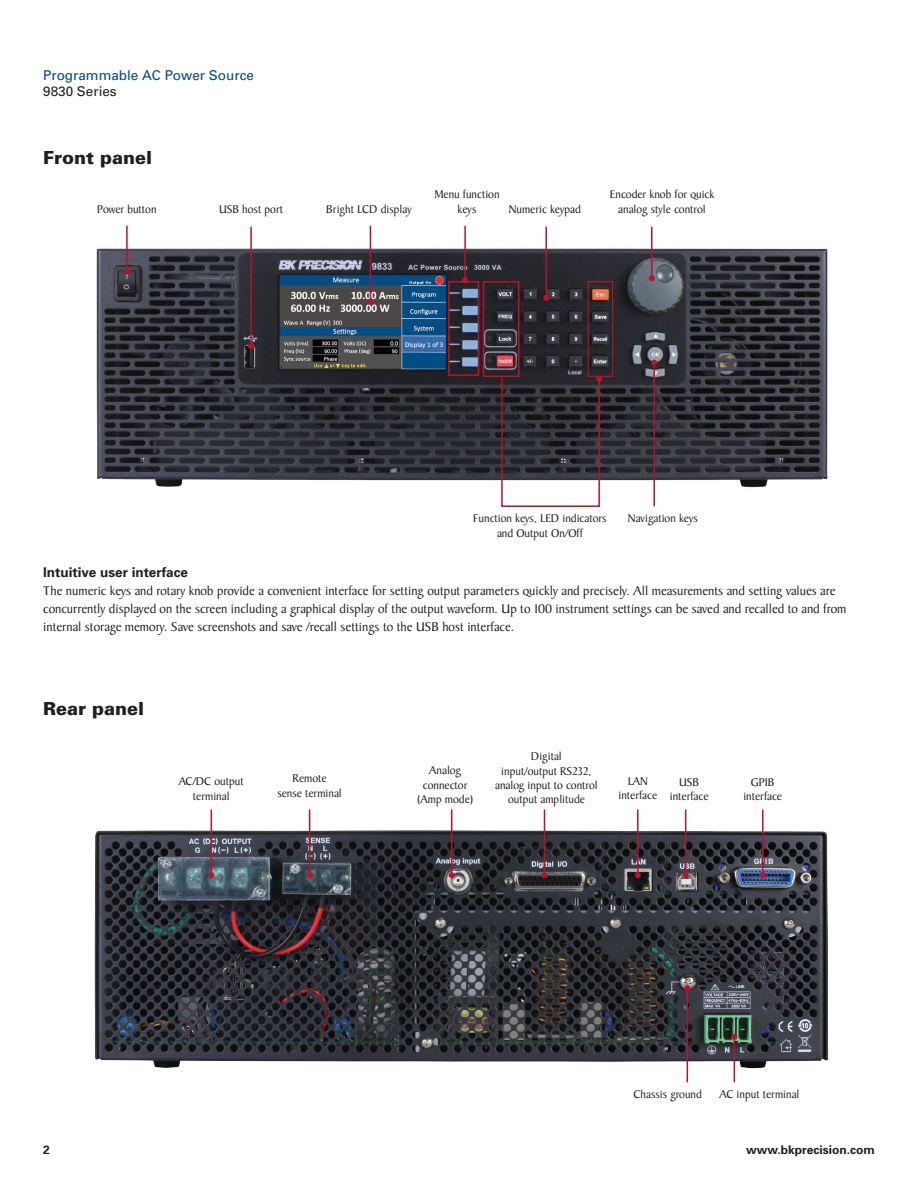
<style>
.page{position:relative;width:918px;height:1188px;background:#fff}
.page>*{position:absolute;margin:0;border:0;box-sizing:border-box;transform-origin:0 0}
.t1{font:900 18px "Univers";color:#231f20}
.t2{font:13.5px/18px "Baker Signet";color:#231f20}
.t3{font:13.5px "Univers";color:#02448d}
.t4{font:700 13.5px "Univers";color:#231f20}
.t5{font:13.5px "Univers";color:#231f20}
.t6{font:12px/14.4px "Baker Signet";color:#231f20;text-align:center}
.t7{font:700 12px "Univers";color:#231f20}
</style>
<div class="page">
<img style="left:95px;top:830px;width:733px;height:238px">
<img style="left:96px;top:236px;width:732px;height:252px">
<hr style="left:370px;top:226px;width:1px;height:76px;background:#b7132d">
<svg style="left:367px;top:299px;width:6px;height:6px"></svg>
<hr style="left:250px;top:227px;width:2px;height:119px;background:#b7132d">
<svg style="left:248px;top:343px;width:6px;height:6px"></svg>
<hr style="left:653px;top:363px;width:2px;height:143px;background:#b7132d">
<svg style="left:651px;top:360px;width:6px;height:6px"></svg>
<hr style="left:545px;top:227px;width:2px;height:71px;background:#b7132d">
<svg style="left:543px;top:295px;width:6px;height:6px"></svg>
<hr style="left:651px;top:227px;width:1px;height:51px;background:#b7132d">
<svg style="left:649px;top:275px;width:6px;height:6px"></svg>
<hr style="left:762px;top:809px;width:1px;height:66px;background:#b7132d">
<svg style="left:760px;top:872px;width:6px;height:6px"></svg>
<hr style="left:126px;top:226px;width:2px;height:45px;background:#b7132d">
<svg style="left:124px;top:268px;width:6px;height:6px"></svg>
<svg style="left:500px;top:374px;width:102px;height:133px"></svg>
<div style="left:588px;top:281px;width:25px;height:96px;border:1px solid #b7132d"></div>
<div style="left:483px;top:281px;width:36px;height:96px;border:2px solid #b7132d"></div>
<div style="left:448px;top:281px;width:31px;height:95px;border:2px solid #b7132d"></div>
<hr style="left:464px;top:226px;width:2px;height:54px;background:#b7132d">
<svg style="left:462px;top:277px;width:6px;height:6px"></svg>
<hr style="left:734px;top:1037px;width:1px;height:45px;background:#b7132d">
<svg style="left:731px;top:1034px;width:6px;height:6px"></svg>
<hr style="left:687px;top:988px;width:1px;height:94px;background:#b7132d">
<svg style="left:684px;top:985px;width:6px;height:6px"></svg>
<hr style="left:685px;top:809px;width:1px;height:66px;background:#b7132d">
<svg style="left:683px;top:872px;width:6px;height:6px"></svg>
<hr style="left:637px;top:809px;width:2px;height:66px;background:#b7132d">
<svg style="left:635px;top:872px;width:6px;height:6px"></svg>
<hr style="left:544px;top:809px;width:1px;height:66px;background:#b7132d">
<svg style="left:542px;top:872px;width:6px;height:6px"></svg>
<hr style="left:451px;top:809px;width:1px;height:66px;background:#b7132d">
<svg style="left:449px;top:872px;width:6px;height:6px"></svg>
<hr style="left:309px;top:809px;width:1px;height:66px;background:#b7132d">
<svg style="left:307px;top:872px;width:6px;height:6px"></svg>
<hr style="left:211px;top:809px;width:1px;height:66px;background:#b7132d">
<svg style="left:208px;top:872px;width:6px;height:6px"></svg>
<p class="t3" style="left:43px;top:67px;width:212px">Programmable AC Power Source</p>
<p class="t5" style="left:43px;top:83px;width:75px">9830 Series</p>
<h1 class="t1" style="left:43px;top:147px;width:110px">Front panel</h1>
<p class="t6" style="left:97px;top:202px;width:61px">Power button</p>
<p class="t6" style="left:434px;top:188px;width:67px">Menu function keys</p>
<p class="t6" style="left:219px;top:202px;width:66px">USB host port</p>
<p class="t6" style="left:326px;top:202px;width:87px">Bright LCD display</p>
<p class="t6" style="left:509px;top:202px;width:74px">Numeric keypad</p>
<p class="t6" style="left:610px;top:188px;width:106px">Encoder knob for quick analog style control</p>
<p class="t6" style="left:473px;top:512px;width:135px">Function keys, LED indicators and Output On/Off</p>
<p class="t6" style="left:628px;top:512px;width:71px">Navigation keys</p>
<p class="t4" style="left:43px;top:564px;width:146px">Intuitive user interface</p>
<p class="t2" style="left:43px;top:582px;width:805px">The numeric keys and rotary knob provide a convenient interface for setting output parameters quickly and precisely. All measurements and setting values are concurrently displayed on the screen including a graphical display of the output waveform. Up to 100 instrument settings can be saved and recalled to and from internal storage memory. Save screenshots and save /recall settings to the USB host interface.</p>
<h1 class="t1" style="left:43px;top:697px;width:102px">Rear panel</h1>
<p class="t6" style="left:495px;top:750px;width:104px">Digital<br>input/output RS232, analog input to control output amplitude</p>
<p class="t6" style="left:417px;top:764px;width:58px">Analog connector (Amp mode)</p>
<p class="t6" style="left:277px;top:772px;width:66px">Remote<br>sense terminal</p>
<p class="t6" style="left:179px;top:775px;width:67px">AC/DC output terminal</p>
<p class="t6" style="left:618px;top:774px;width:40px">LAN interface</p>
<p class="t6" style="left:743px;top:775px;width:40px">GPIB interface</p>
<p class="t6" style="left:670px;top:775px;width:40px">USB interface</p>
<p class="t6" style="left:633px;top:1087px;width:70px">Chassis ground</p>
<p class="t6" style="left:719px;top:1087px;width:82px">AC input terminal</p>
<p class="t7" style="left:43px;top:1143px;width:8px">2</p>
<p class="t7" style="left:746px;top:1143px;width:130px">www.bkprecision.com</p>
</div>
